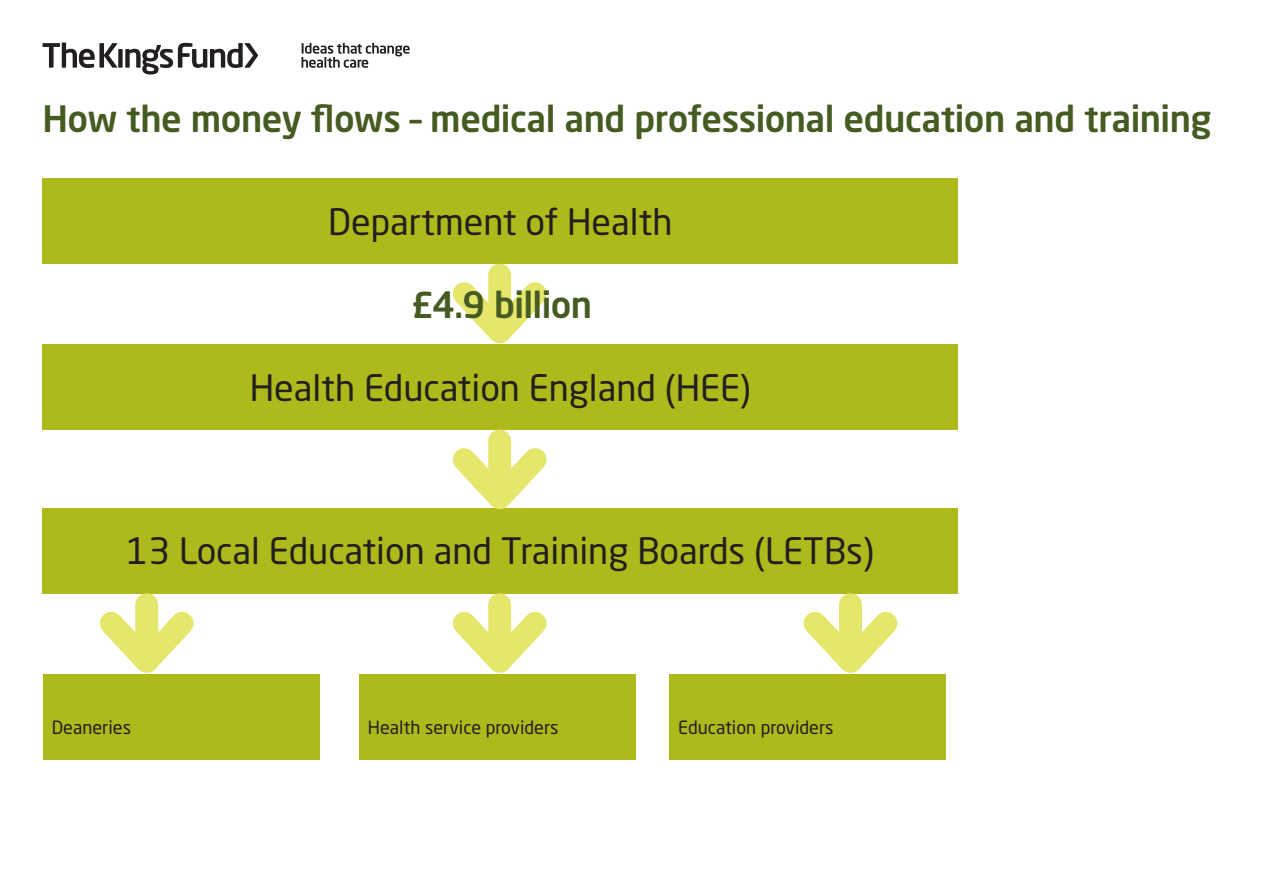
<style>
.page{position:relative;width:1263px;height:893px;background:#fff}
.page>*{position:absolute;margin:0;border:0;box-sizing:border-box;transform-origin:0 0}
.t1{font:36px "Neo Sans Std";color:#231f20}
.t2{font:500 36px "Neo Sans Std";letter-spacing:-.015em;color:#455b21}
.t3{font:18px "Neo Sans Std";color:#231f20}
</style>
<div class="page">
<div style="left:43px;top:179px;width:915px;height:85px;background:#aeb91c"></div>
<div style="left:43px;top:344px;width:915px;height:85px;background:#aeb91c"></div>
<div style="left:43px;top:508px;width:915px;height:85px;background:#aeb91c"></div>
<div style="left:43px;top:674px;width:277px;height:85px;background:#aeb91c"></div>
<div style="left:359px;top:674px;width:277px;height:85px;background:#aeb91c"></div>
<div style="left:670px;top:674px;width:276px;height:85px;background:#aeb91c"></div>
<svg style="left:452px;top:263px;width:95px;height:81px"></svg>
<svg style="left:432px;top:429px;width:135px;height:80px"></svg>
<svg style="left:432px;top:593px;width:135px;height:80px"></svg>
<svg style="left:79px;top:593px;width:136px;height:80px"></svg>
<svg style="left:783px;top:593px;width:135px;height:80px"></svg>
<svg style="left:301px;top:43px;width:109px;height:25px"></svg>
<div style="left:118px;top:49px;width:5px;height:19px;background:#231f20"></div>
<svg style="left:43px;top:43px;width:74px;height:25px"></svg>
<svg style="left:125px;top:43px;width:133px;height:31px"></svg>
<p class="t2" style="left:43px;top:96px;width:1170px">How the money flows – medical and professional education and training</p>
<p class="t1" style="left:328px;top:200px;width:346px">Department of Health</p>
<p class="t2" style="left:411px;top:282px;width:183px">£4.9 billion</p>
<p class="t1" style="left:250px;top:365px;width:503px">Health Education England (HEE)</p>
<p class="t1" style="left:127px;top:529px;width:749px">13 Local Education and Training Boards (LETBs)</p>
<p class="t3" style="left:52px;top:717px;width:81px">Deaneries</p>
<p class="t3" style="left:368px;top:717px;width:192px">Health service providers</p>
<p class="t3" style="left:678px;top:717px;width:157px">Education providers</p>
</div>
